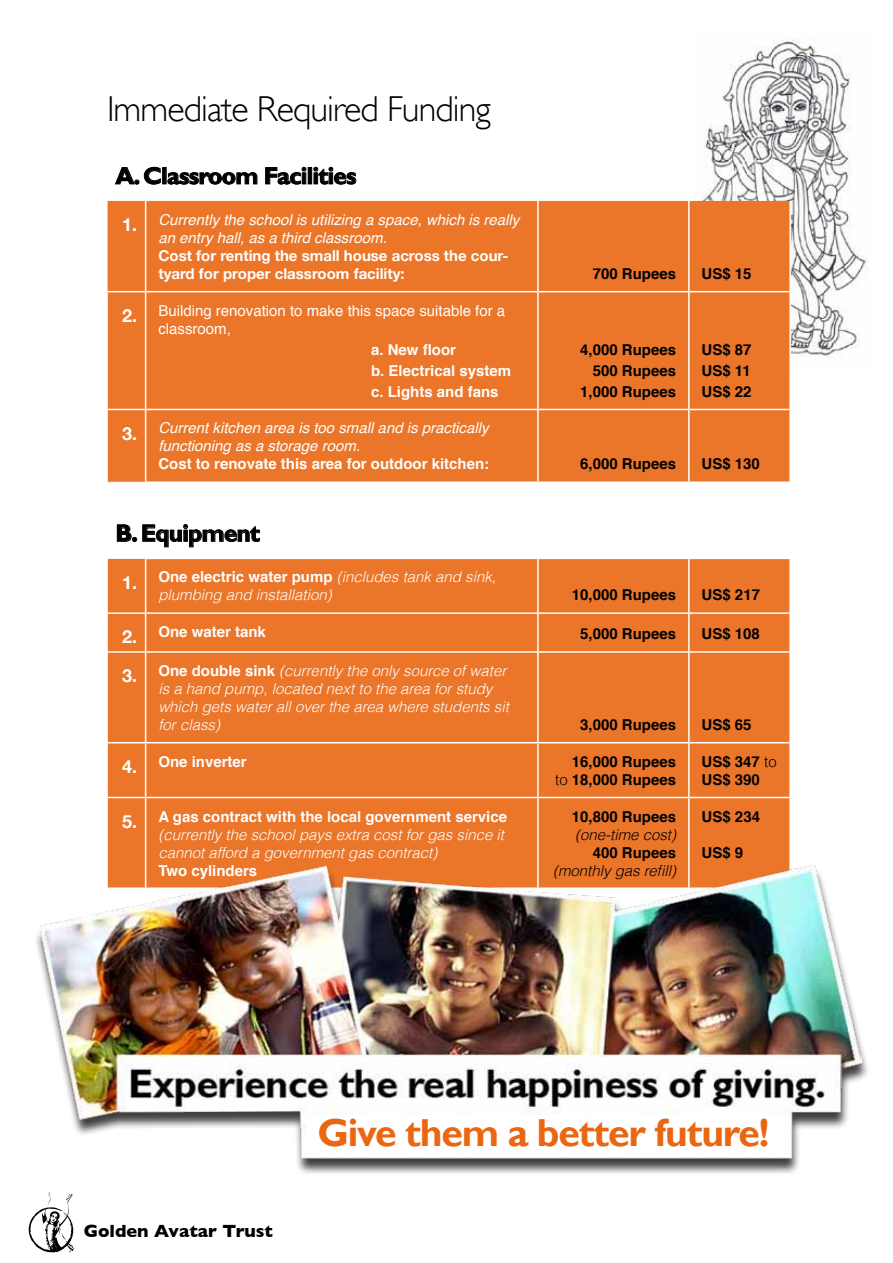
<style>
.page{position:relative;width:893px;height:1263px;background:#fff}
.page>*{position:absolute;margin:0;border:0;box-sizing:border-box;transform-origin:0 0}
.t1{font:700 39px "Gill Sans";letter-spacing:-.03em;color:#ea6611}
.t2{font:300 36px "Gill Sans";letter-spacing:-.025em;color:#000}
.t3{font:700 24px "Gill Sans";letter-spacing:-.025em;color:#000}
.t4{font:700 18px "Gill Sans";color:#000}
.t5{font:italic 300 15px/18px "Helvetica";color:#fff}
.t6{font:700 15px/21px "Helvetica";color:#000;text-align:right}
.t7{font:italic 15px/18px "Helvetica";color:#fff}
.t8{font:700 15px/21px "Helvetica";color:#fff}
.t9{font:700 15px/18px "Helvetica Neue";color:#fff}
.t10{font:15px/18px "Helvetica";color:#fff}
.t11{font:italic 300 15px "Helvetica";color:#000}
.s1{font-family:"Helvetica Neue";font-weight:700;font-style:normal;font-size:18px}
.s2{font-family:"Helvetica Neue";font-weight:700;font-size:18px}
.s3{font-weight:700;font-style:normal}
.s4{font-family:"Helvetica Neue";font-size:18px}
.s5{font-weight:300}
</style>
<div class="page">
<svg style="left:29px;top:1211px;width:10px;height:38px"></svg>
<img style="left:695px;top:38px;width:173px;height:319px">
<svg style="left:260px;top:201px;width:529px;height:663px;background:#ed8542"></svg>
<hr style="left:146px;top:291px;width:391px;height:1px;background:#fff">
<hr style="left:539px;top:291px;width:149px;height:1px;background:#fff">
<hr style="left:690px;top:291px;width:101px;height:1px;background:#fff">
<hr style="left:146px;top:409px;width:391px;height:1px;background:#fff">
<hr style="left:539px;top:409px;width:149px;height:1px;background:#fff">
<hr style="left:690px;top:409px;width:101px;height:1px;background:#fff">
<hr style="left:146px;top:481px;width:392px;height:2px;background:#fff">
<hr style="left:146px;top:558px;width:392px;height:1px;background:#fff">
<hr style="left:789px;top:201px;width:2px;height:90px;background:#fff">
<hr style="left:789px;top:292px;width:2px;height:117px;background:#fff">
<hr style="left:689px;top:481px;width:102px;height:2px;background:#fff">
<hr style="left:689px;top:558px;width:102px;height:1px;background:#fff">
<hr style="left:146px;top:612px;width:391px;height:2px;background:#fff">
<hr style="left:539px;top:612px;width:149px;height:2px;background:#fff">
<hr style="left:690px;top:612px;width:101px;height:2px;background:#fff">
<hr style="left:146px;top:651px;width:391px;height:2px;background:#fff">
<hr style="left:146px;top:742px;width:392px;height:1px;background:#fff">
<hr style="left:146px;top:797px;width:392px;height:1px;background:#fff">
<hr style="left:539px;top:651px;width:149px;height:2px;background:#fff">
<hr style="left:690px;top:651px;width:101px;height:2px;background:#fff">
<hr style="left:690px;top:742px;width:101px;height:1px;background:#fff">
<hr style="left:690px;top:797px;width:101px;height:1px;background:#fff">
<hr style="left:537px;top:201px;width:2px;height:91px;background:#fff">
<hr style="left:537px;top:292px;width:2px;height:117px;background:#fff">
<hr style="left:537px;top:409px;width:2px;height:72px;background:#fff">
<hr style="left:537px;top:559px;width:2px;height:54px;background:#fff">
<hr style="left:537px;top:613px;width:2px;height:39px;background:#fff">
<hr style="left:537px;top:652px;width:2px;height:90px;background:#fff">
<hr style="left:537px;top:743px;width:2px;height:54px;background:#fff">
<hr style="left:537px;top:798px;width:2px;height:89px;background:#fff">
<hr style="left:688px;top:201px;width:2px;height:91px;background:#fff">
<hr style="left:688px;top:292px;width:2px;height:117px;background:#fff">
<hr style="left:688px;top:409px;width:2px;height:72px;background:#fff">
<hr style="left:688px;top:559px;width:2px;height:54px;background:#fff">
<hr style="left:688px;top:613px;width:2px;height:39px;background:#fff">
<hr style="left:688px;top:652px;width:2px;height:91px;background:#fff">
<hr style="left:688px;top:743px;width:2px;height:54px;background:#fff">
<hr style="left:688px;top:797px;width:2px;height:90px;background:#fff">
<hr style="left:538px;top:481px;width:151px;height:2px;background:#fff">
<hr style="left:538px;top:558px;width:151px;height:1px;background:#fff">
<hr style="left:538px;top:742px;width:150px;height:1px;background:#fff">
<hr style="left:538px;top:797px;width:150px;height:1px;background:#fff">
<svg style="left:115px;top:167px;width:46px;height:18px"></svg>
<div style="left:162px;top:167px;width:5px;height:17px;border:1px solid #000"></div>
<svg style="left:167px;top:172px;width:91px;height:13px"></svg>
<svg style="left:265px;top:166px;width:42px;height:19px"></svg>
<div style="left:308px;top:167px;width:4px;height:17px;border:1px solid #000"></div>
<svg style="left:313px;top:166px;width:44px;height:19px"></svg>
<svg style="left:107px;top:201px;width:153px;height:663px;background:#ec8746"></svg>
<img style="left:39px;top:864px;width:822px;height:389px">
<div style="left:307px;top:1115px;width:476px;height:42px;background:#fff"></div>
<h2 class="t2" style="left:107px;top:88px;width:385px">Immediate Required Funding</h2>
<h3 class="t3" style="left:116px;top:161px;width:242px">A. Classroom Facilities</h3>
<p class="t7" style="left:158px;top:211px;width:362px;text-indent:-36px"><span class="s1">1.</span> Currently the school is utilizing a space, which is really an entry hall, as a third classroom.</p>
<p class="t9" style="left:158px;top:246px;width:352px">Cost for renting the small house across the cour&shy;tyard for proper classroom facility:</p>
<p class="t6" style="left:593px;top:263px;width:85px">700 Rupees</p>
<p class="t6" style="left:702px;top:263px;width:52px">US$ 15</p>
<p class="t10" style="left:158px;top:302px;width:348px;text-indent:-36px"><span class="s2">2.</span> Building renovation to make this space suitable for a classroom,</p>
<p class="t8" style="left:371px;top:339px;width:142px">a. New floor<br>b. Electrical system c. Lights and fans</p>
<p class="t6" style="left:580px;top:339px;width:97px">4,000 Rupees<br>500 Rupees<br>1,000 Rupees</p>
<p class="t6" style="left:702px;top:339px;width:52px;text-align:justify">US$ 87<br>US$ 11<br>US$ 22</p>
<p class="t7" style="left:158px;top:420px;width:332px;text-indent:-36px"><span class="s1">3.</span> Current kitchen area is too small and is practically functioning as a storage room.</p>
<p class="t8" style="left:158px;top:454px;width:332px">Cost to renovate this area for outdoor kitchen:</p>
<p class="t6" style="left:580px;top:454px;width:97px">6,000 Rupees</p>
<p class="t6" style="left:702px;top:454px;width:60px">US$ 130</p>
<h3 class="t3" style="left:116px;top:519px;width:146px">B. Equipment</h3>
<p class="t5" style="left:158px;top:568px;width:339px;text-indent:-36px"><span class="s1">1.</span> <span class="s3">One electric water pump</span> (includes tank and sink, plumbing and installation)</p>
<p class="t6" style="left:572px;top:585px;width:106px">10,000 Rupees</p>
<p class="t6" style="left:702px;top:585px;width:60px">US$ 217</p>
<p class="t8" style="left:122px;top:621px;width:145px"><span class="s4">2.</span> One water tank</p>
<p class="t6" style="left:580px;top:624px;width:97px">5,000 Rupees</p>
<p class="t6" style="left:702px;top:624px;width:60px">US$ 108</p>
<p class="t5" style="left:158px;top:662px;width:352px;text-indent:-36px"><span class="s1">3.</span> <span class="s3">One double sink</span> (currently the only source of water is a hand pump, located next to the area for study which gets water all over the area where students sit for class)</p>
<p class="t6" style="left:580px;top:714px;width:97px">3,000 Rupees</p>
<p class="t6" style="left:702px;top:714px;width:52px">US$ 65</p>
<p class="t8" style="left:122px;top:751px;width:126px"><span class="s4">4.</span> One inverter</p>
<p class="t6" style="left:555px;top:753px;width:122px;line-height:18px">16,000 Rupees<br><span class="s5">to</span> 18,000 Rupees</p>
<p class="t6" style="left:702px;top:753px;width:77px;line-height:18px;text-align:left">US$ 347 <span class="s5">to<br></span>US$ 390</p>
<p class="t5" style="left:158px;top:807px;width:350px;text-indent:-36px"><span class="s1">5.</span> <span class="s3">A gas contract with the local government service </span>(currently the school pays extra cost for gas since it cannot afford a government gas contract)</p>
<p class="t8" style="left:158px;top:860px;width:100px">Two cylinders</p>
<p class="t6" style="left:702px;top:806px;width:60px">US$ 234</p>
<p class="t6" style="left:702px;top:842px;width:43px">US$ 9</p>
<p class="t6" style="left:572px;top:806px;width:106px">10,800 Rupees</p>
<p class="t11" style="left:575px;top:825px;width:102px">(one-time cost)</p>
<p class="t6" style="left:593px;top:842px;width:85px">400 Rupees</p>
<p class="t11" style="left:553px;top:861px;width:125px">(monthly gas refill)</p>
<p class="t4" style="left:84px;top:1220px;width:191px">Golden Avatar Trust</p>
<h1 class="t1" style="left:317px;top:1109px;width:454px">Give them a better future!</h1>
</div>
